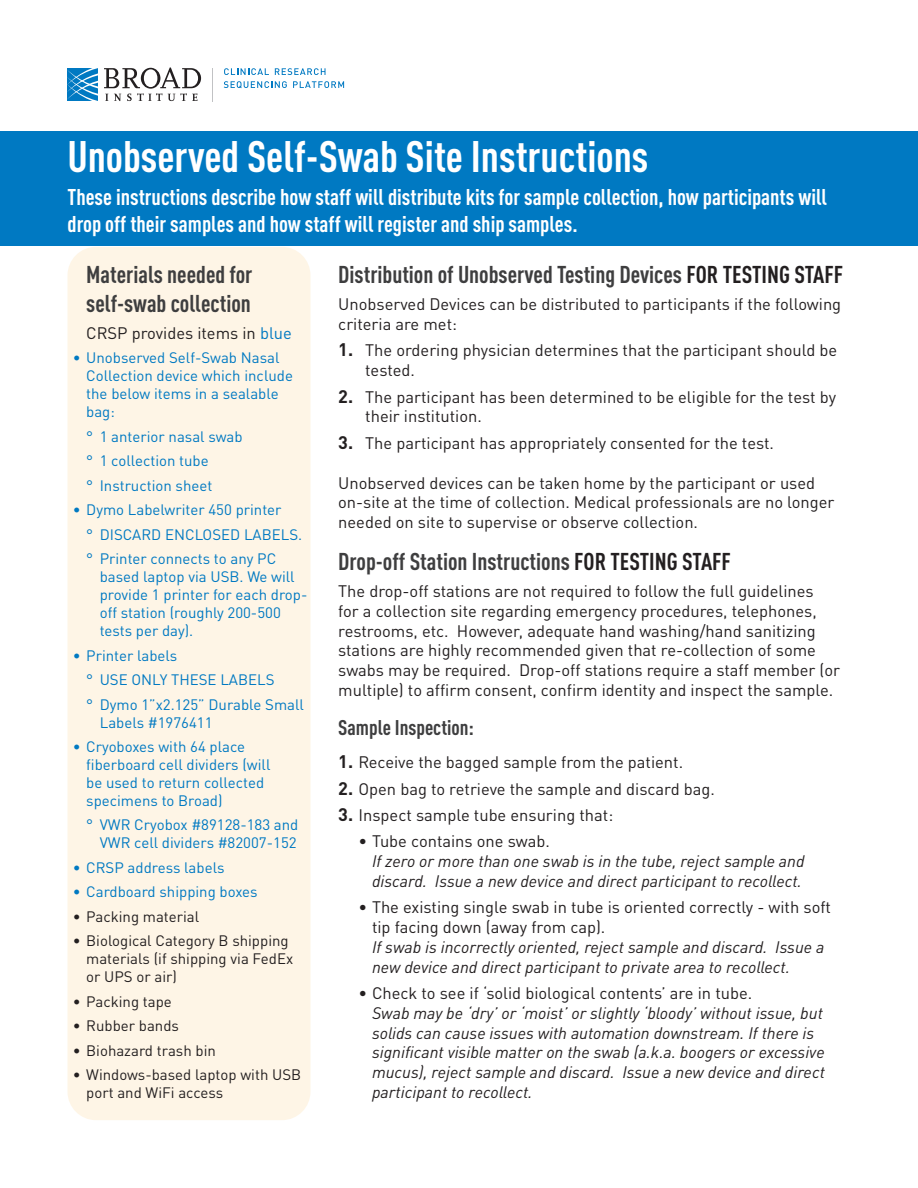
<style>
.page{position:relative;width:918px;height:1188px;background:#fff}
.page>*{position:absolute;margin:0;border:0;box-sizing:border-box;transform-origin:0 0}
.t1{font:700 condensed 43.5px "DINOT";color:#fff}
.subheading{font:700 condensed 24px/28.8px "DINOT";color:#3e3e3f}
.t2{font:700 condensed 22.5px/27px "DINOT";color:#fff}
.subsubheading{font:700 condensed 21px "DINOT";color:#3e3e3f}
.body{font:16.5px/19.8px "DINOT";color:#231f20}
.italicsnotes{font:italic 16.5px/19.8px "DINOT";color:#231f20}
.body-2{font:italic 16.5px/19.8px "DINOT";color:#231f20}
.t3{font:15px/18px "DINOT";color:#0079c2}
.t4{font:15px/18px "DINOT";color:#231f20}
.s1{color:#231f20}
.s2{font-weight:700;font-size:18px}
.s3{color:#0079c2}
</style>
<div class="page">
<div style="left:0;top:132px;width:918px;height:114px;background:#0079c2"></div>
<div style="left:68px;top:247px;width:242px;height:873px;background:#fef5e6;border-radius:28px"></div>
<svg style="left:104px;top:68px;width:97px;height:33px"></svg>
<svg style="left:68px;top:68px;width:30px;height:33px"></svg>
<svg style="left:224px;top:68px;width:45px;height:7px"></svg>
<svg style="left:275px;top:68px;width:51px;height:7px"></svg>
<svg style="left:224px;top:81px;width:63px;height:7px"></svg>
<svg style="left:293px;top:81px;width:51px;height:7px"></svg>
<hr style="left:212px;top:68px;width:1px;height:33px;background:#c1c2c4">
<p class="t1" style="left:68px;top:130px;width:582px">Unobserved Self-Swab Site Instructions</p>
<p class="t2" style="left:68px;top:184px;width:761px">These instructions describe how staff will distribute kits for sample collection, how participants will drop off their samples and how staff will register and ship samples.</p>
<p class="subheading" style="left:338px;top:260px;width:507px">Distribution of Unobserved Testing Devices <span class="s1">FOR TESTING STAFF</span></p>
<p class="body" style="left:338px;top:294px;width:505px">Unobserved Devices can be distributed to participants if the following criteria are met:</p>
<p class="body" style="left:365px;top:340px;width:474px;text-indent:-27px"><span class="s2">1.</span> The ordering physician determines that the participant should be tested.</p>
<p class="body" style="left:365px;top:386px;width:472px;text-indent:-27px"><span class="s2">2.</span> The participant has been determined to be eligible for the test by their institution.</p>
<p class="body" style="left:338px;top:433px;width:437px"><span class="s2">3.</span> The participant has appropriately consented for the test.</p>
<p class="body" style="left:338px;top:472px;width:498px">Unobserved devices can be taken home by the participant or used on-site at the time of collection. Medical professionals are no longer needed on site to supervise or observe collection.</p>
<p class="subheading" style="left:338px;top:547px;width:394px">Drop-off Station Instructions <span class="s1">FOR TESTING STAFF</span></p>
<p class="body" style="left:338px;top:581px;width:503px">The drop-off stations are not required to follow the full guidelines<br>for a collection site regarding emergency procedures, telephones, restrooms, etc. However, adequate hand washing/hand sanitizing stations are highly recommended given that re-collection of some swabs may be required. Drop-off stations require a staff member (or multiple) to affirm consent, confirm identity and inspect the sample.</p>
<p class="subsubheading" style="left:338px;top:715px;width:137px">Sample Inspection:</p>
<p class="body" style="left:338px;top:752px;width:346px"><span class="s2">1.</span> Receive the bagged sample from the patient.</p>
<p class="body" style="left:338px;top:778px;width:378px"><span class="s2">2.</span> Open bag to retrieve the sample and discard bag.</p>
<p class="body" style="left:338px;top:805px;width:276px"><span class="s2">3.</span> Inspect sample tube ensuring that:</p>
<p class="body" style="left:358px;top:831px;width:193px">• Tube contains one swab.</p>
<p class="body-2" style="left:372px;top:851px;width:434px">If zero or more than one swab is in the tube, reject sample and discard. Issue a new device and direct participant to recollect.</p>
<p class="body" style="left:372px;top:897px;width:461px;text-indent:-14px">• The existing single swab in tube is oriented correctly - with soft tip facing down (away from cap).</p>
<p class="italicsnotes" style="left:372px;top:937px;width:454px">If swab is incorrectly oriented, reject sample and discard. Issue a new device and direct participant to private area to recollect.</p>
<p class="body" style="left:358px;top:983px;width:395px">• Check to see if ‘solid biological contents’ are in tube.</p>
<p class="italicsnotes" style="left:372px;top:1003px;width:454px">Swab may be ‘dry’ or ‘moist’ or slightly ‘bloody’ without issue, but solids can cause issues with automation downstream. If there is significant visible matter on the swab (a.k.a. boogers or excessive mucus), reject sample and discard. Issue a new device and direct participant to recollect.</p>
<p class="subheading" style="left:86px;top:260px;width:168px">Materials needed for self-swab collection</p>
<p class="body" style="left:86px;top:323px;width:207px">CRSP provides items in <span class="s3">blue</span></p>
<p class="t3" style="left:86px;top:349px;width:208px;text-indent:-14px">• Unobserved Self-Swab Nasal<br>Collection device which include the below items in a sealable bag:</p>
<p class="t3" style="left:86px;top:427px;width:158px">° 1 anterior nasal swab</p>
<p class="t3" style="left:86px;top:451px;width:124px">° 1 collection tube</p>
<p class="t3" style="left:86px;top:476px;width:128px">° Instruction sheet</p>
<p class="t3" style="left:73px;top:500px;width:210px">• Dymo Labelwriter 450 printer</p>
<p class="t3" style="left:86px;top:525px;width:218px">° DISCARD ENCLOSED LABELS.</p>
<p class="t3" style="left:100px;top:549px;width:209px;text-indent:-14px">° Printer connects to any PC based laptop via USB. We will provide 1 printer for each drop&shy;off station (roughly 200-500 tests per day).</p>
<p class="t3" style="left:73px;top:646px;width:106px">• Printer labels</p>
<p class="t3" style="left:86px;top:670px;width:190px">° USE ONLY THESE LABELS</p>
<p class="t3" style="left:100px;top:695px;width:206px;text-indent:-14px">° Dymo 1”x2.125” Durable Small<br>Labels #1976411</p>
<p class="t3" style="left:86px;top:737px;width:186px;text-indent:-14px">• Cryoboxes with 64 place fiberboard cell dividers (will be used to return collected specimens to Broad)</p>
<p class="t3" style="left:86px;top:816px;width:214px;text-align:right">° VWR Cryobox #89128-183 and<br>VWR cell dividers #82007-152</p>
<p class="t3" style="left:73px;top:858px;width:153px">• CRSP address labels</p>
<p class="t3" style="left:73px;top:883px;width:186px">• Cardboard shipping boxes</p>
<p class="t4" style="left:73px;top:907px;width:128px">• Packing material</p>
<p class="t4" style="left:86px;top:932px;width:208px;text-indent:-14px">• Biological Category B shipping materials (if shipping via FedEx or UPS or air)</p>
<p class="t4" style="left:73px;top:992px;width:101px">• Packing tape</p>
<p class="t4" style="left:73px;top:1017px;width:108px">• Rubber bands</p>
<p class="t4" style="left:73px;top:1041px;width:145px">• Biohazard trash bin</p>
<p class="t4" style="left:86px;top:1066px;width:217px;text-indent:-14px">• Windows-based laptop with USB port and WiFi access</p>
</div>
